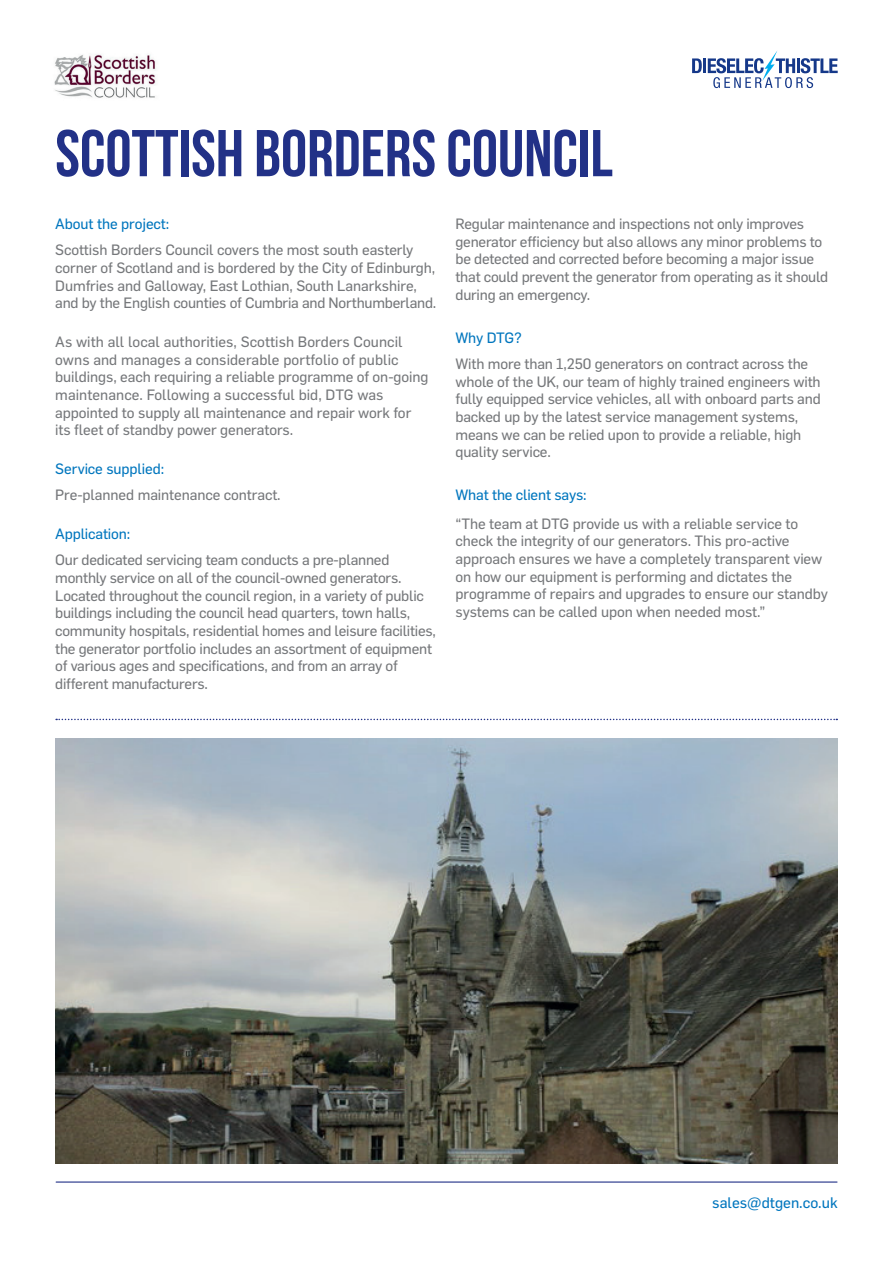
<style>
.page{position:relative;width:893px;height:1263px;background:#fff}
.page>*{position:absolute;margin:0;border:0;box-sizing:border-box;transform-origin:0 0}
.t1{font:700 66px "Bebas Neue";color:#223187}
.t2{font:15px "Flama Basic";color:#0076be}
.t3{font:14.7px/17.7px "Flama Basic";letter-spacing:-.01em;color:#76787b}
.t4{font:14.7px "Flama Basic";letter-spacing:-.01em;color:#0076be}
</style>
<div class="page">
<img style="left:55px;top:738px;width:783px;height:425px">
<svg style="left:56px;top:719px;width:781px;height:1px"></svg>
<hr style="left:56px;top:1181px;width:781px;height:1px;background:#223187">
<svg style="left:692px;top:58px;width:10px;height:15px"></svg>
<hr style="left:703px;top:58px;width:3px;height:15px;background:#153889">
<svg style="left:708px;top:51px;width:130px;height:37px"></svg>
<img style="left:54px;top:54px;width:102px;height:44px">
<h1 class="t1" style="left:55px;top:117px;width:559px">SCOTTISH BORDERS COUNCIL</h1>
<p class="t4" style="left:55px;top:214px;width:116px">About the project:</p>
<p class="t3" style="left:55px;top:240px;width:383px">Scottish Borders Council covers the most south easterly corner of Scotland and is bordered by the City of Edinburgh, Dumfries and Galloway, East Lothian, South Lanarkshire, and by the English counties of Cumbria and Northumberland.</p>
<p class="t3" style="left:55px;top:332px;width:375px">As with all local authorities, Scottish Borders Council owns and manages a considerable portfolio of public buildings, each requiring a reliable programme of on-going maintenance. Following a successful bid, DTG was appointed to supply all maintenance and repair work for its fleet of standby power generators.</p>
<p class="t4" style="left:55px;top:459px;width:110px">Service supplied:</p>
<p class="t3" style="left:55px;top:485px;width:227px">Pre-planned maintenance contract.</p>
<p class="t4" style="left:55px;top:524px;width:76px">Application:</p>
<p class="t3" style="left:55px;top:550px;width:382px">Our dedicated servicing team conducts a pre-planned monthly service on all of the council-owned generators.<br>Located throughout the council region, in a variety of public buildings including the council head quarters, town halls, community hospitals, residential homes and leisure facilities, the generator portfolio includes an assortment of equipment of various ages and specifications, and from an array of different manufacturers.</p>
<p class="t3" style="left:455px;top:214px;width:374px">Regular maintenance and inspections not only improves generator efficiency but also allows any minor problems to be detected and corrected before becoming a major issue that could prevent the generator from operating as it should during an emergency.</p>
<p class="t4" style="left:455px;top:327px;width:68px">Why DTG?</p>
<p class="t3" style="left:455px;top:354px;width:367px">With more than 1,250 generators on contract across the whole of the UK, our team of highly trained engineers with fully equipped service vehicles, all with onboard parts and backed up by the latest service management systems, means we can be relied upon to provide a reliable, high quality service.</p>
<p class="t4" style="left:455px;top:485px;width:133px">What the client says:</p>
<p class="t3" style="left:455px;top:514px;width:374px">“The team at DTG provide us with a reliable service to check the integrity of our generators. This pro-active approach ensures we have a completely transparent view on how our equipment is performing and dictates the programme of repairs and upgrades to ensure our standby systems can be called upon when needed most.”</p>
<p class="t2" style="left:712px;top:1192px;width:127px">sales@dtgen.co.uk</p>
</div>
